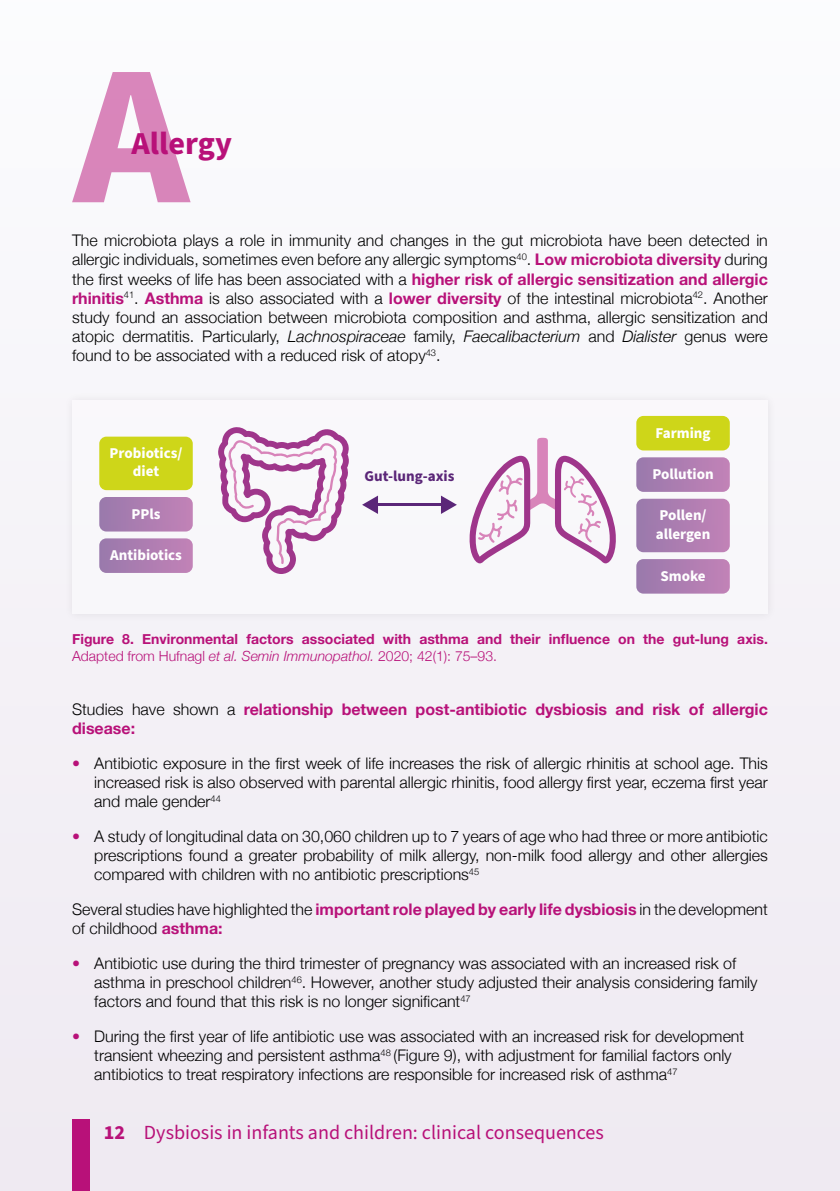
<style>
.page{position:relative;width:840px;height:1191px;background:#fff}
.page>*{position:absolute;margin:0;border:0;box-sizing:border-box;transform-origin:0 0}
.t1{font:700 32px "Source Sans Pro";color:#b81179}
.t2{font:20px "Source Sans Pro";color:#b81179}
.t3{font:700 20px "Source Sans Pro";color:#b81179}
.t4{font:300 16px/19.2px "Helvetica Neue";color:#000;text-align:justify}
.t5{font:700 16px/19.2px "Helvetica Neue";color:#b81179}
.t6{font:300 16px "Helvetica Neue";color:#b81179}
.t7{font:700 15px/18px "Source Sans Pro";color:#fff}
.t8{font:700 15px "Source Sans Pro";color:#5b2678}
.t9{font:700 14px/16.8px "Helvetica Neue";color:#b81179}
.s1{font-weight:700;color:#b81179}
.s2{font-style:italic}
.s3{font-weight:300}
.s4{font-weight:300;font-style:italic}
.s5{font-weight:300;color:#000}
</style>
<div class="page">
<div style="left:0;top:0;width:839px;height:1191px;background:#f4f1f6"></div>
<div style="left:72px;top:1119px;width:18px;height:72px;background:#b81179"></div>
<svg style="left:72px;top:72px;width:118px;height:130px"></svg>
<div style="left:72px;top:400px;width:695px;height:213px;background:#f8f8fa"></div>
<svg style="left:469px;top:438px;width:147px;height:125px"></svg>
<svg style="left:218px;top:427px;width:131px;height:147px"></svg>
<svg style="left:441px;top:495px;width:15px;height:19px"></svg>
<svg style="left:362px;top:495px;width:16px;height:19px"></svg>
<hr style="left:370px;top:503px;width:78px;height:3px;background:#5b2678">
<svg style="left:636px;top:499px;width:93px;height:53px;background:#ae7eb1"></svg>
<div style="left:636px;top:416px;width:93px;height:34px;background:#ced619;border-radius:7px"></div>
<svg style="left:636px;top:559px;width:93px;height:34px;background:#ae7fb2"></svg>
<svg style="left:636px;top:457px;width:93px;height:35px;background:#af80b3"></svg>
<div style="left:99px;top:436px;width:94px;height:54px;background:#ced619;border-radius:7px"></div>
<svg style="left:99px;top:497px;width:94px;height:34px;background:#ae7fb2"></svg>
<svg style="left:99px;top:538px;width:94px;height:35px;background:#af81b3"></svg>
<h1 class="t1" style="left:131px;top:121px;width:102px">Allergy</h1>
<p class="t4" style="left:72px;top:230px;width:697px">The microbiota plays a role in immunity and changes in the gut microbiota have been detected in allergic individuals, sometimes even before any allergic symptoms<sup>40</sup>. <span class="s1">Low microbiota diversity</span> during the first weeks of life has been associated with a <span class="s1">higher risk of allergic sensitization and allergic rhinitis</span><sup>41</sup>. <span class="s1">Asthma</span> is also associated with a <span class="s1">lower diversity</span> of the intestinal microbiota<sup>42</sup>. Another study found an association between microbiota composition and asthma, allergic sensitization and atopic dermatitis. Particularly, <span class="s2">Lachnospiraceae</span> family, <span class="s2">Faecalibacterium</span> and <span class="s2">Dialister</span> genus were found to be associated with a reduced risk of atopy<sup>43</sup>.</p>
<p class="t7" style="left:109px;top:445px;width:74px;text-align:center">Probiotics/ diet</p>
<p class="t7" style="left:131px;top:505px;width:31px">PPls</p>
<p class="t7" style="left:110px;top:546px;width:73px">Antibiotics</p>
<p class="t8" style="left:364px;top:465px;width:91px">Gut-lung-axis</p>
<p class="t7" style="left:655px;top:424px;width:57px">Farming</p>
<p class="t7" style="left:652px;top:465px;width:63px">Pollution</p>
<p class="t7" style="left:655px;top:507px;width:56px">Pollen/ allergen</p>
<p class="t7" style="left:660px;top:567px;width:47px">Smoke</p>
<p class="t9" style="left:72px;top:631px;width:697px">Figure 8. Environmental factors associated with asthma and their influence on the gut-lung axis.<br><span class="s3">Adapted from Hufnagl</span> <span class="s4">et al. Semin Immunopathol.</span> <span class="s3">2020; 42(1): 75–93.</span></p>
<p class="t5" style="left:72px;top:699px;width:697px"><span class="s5">Studies have shown a</span> relationship between post-antibiotic dysbiosis and risk of allergic disease:</p>
<p class="t4" style="left:94px;top:752px;width:674px">Antibiotic exposure in the first week of life increases the risk of allergic rhinitis at school age. This increased risk is also observed with parental allergic rhinitis, food allergy first year, eczema first year and male gender<sup>44</sup></p>
<p class="t6" style="left:72px;top:750px;width:9px">•</p>
<p class="t6" style="left:72px;top:823px;width:9px">•</p>
<p class="t4" style="left:94px;top:825px;width:674px">A study of longitudinal data on 30,060 children up to 7 years of age who had three or more antibiotic prescriptions found a greater probability of milk allergy, non-milk food allergy and other allergies compared with children with no antibiotic prescriptions<sup>45</sup></p>
<p class="t4" style="left:72px;top:898px;width:697px">Several studies have highlighted the <span class="s1">important role played by early life dysbiosis</span> in the development of childhood <span class="s1">asthma:</span></p>
<p class="t6" style="left:72px;top:950px;width:9px">•</p>
<p class="t6" style="left:72px;top:1023px;width:9px">•</p>
<p class="t4" style="left:94px;top:952px;width:664px;text-align:left">Antibiotic use during the third trimester of pregnancy was associated with an increased risk of asthma in preschool children<sup>46</sup>. However, another study adjusted their analysis considering family factors and found that this risk is no longer significant<sup>47</sup></p>
<p class="t4" style="left:94px;top:1025px;width:651px;text-align:left">During the first year of life antibiotic use was associated with an increased risk for development transient wheezing and persistent asthma<sup>48</sup> (Figure 9), with adjustment for familial factors only antibiotics to treat respiratory infections are responsible for increased risk of asthma<sup>47</sup></p>
<p class="t3" style="left:104px;top:1119px;width:23px">12</p>
<p class="t2" style="left:144px;top:1119px;width:461px">Dysbiosis in infants and children: clinical consequences</p>
</div>
